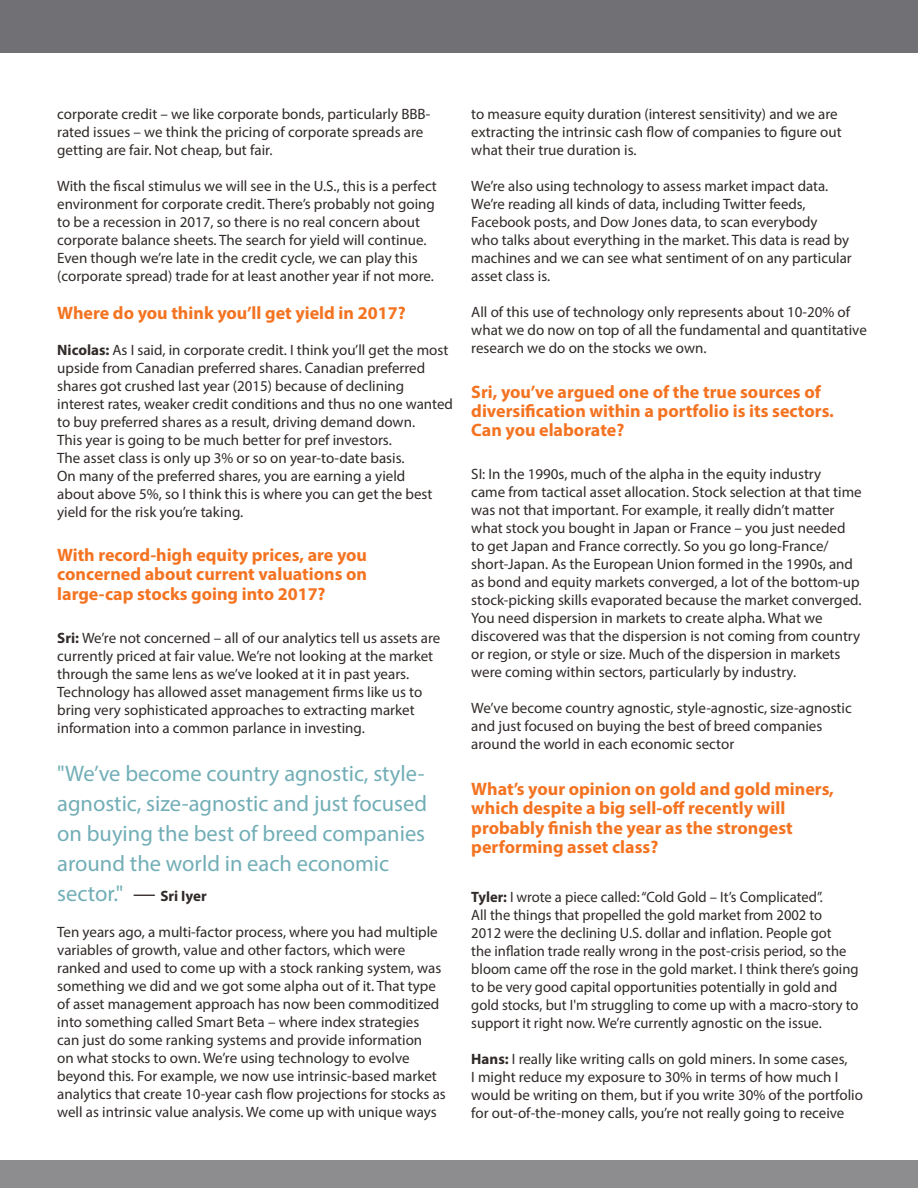
<style>
.page{position:relative;width:918px;height:1188px;background:#fff}
.page>*{position:absolute;margin:0;border:0;box-sizing:border-box;transform-origin:0 0}
.page_headings{font:22.5px/30px "Myriad Pro";color:#72aeb6}
.page_headings-2{font:700 18px/19.5px "Myriad Pro";color:#f47321}
.page_headings-3{font:15px/18px "Myriad Pro";color:#302a28}
.s1{font-weight:700}
.s2{color:#302a28}
.s3{font-weight:700;font-size:15px;color:#302a28}
</style>
<div class="page">
<div style="left:0;top:1161px;width:918px;height:27px;background:#8d8c8f"></div>
<div style="left:0;top:0;width:918px;height:53px;background:#717074"></div>
<p class="page_headings-3" style="left:57px;top:105px;width:375px">corporate credit – we like corporate bonds, particularly BBB&shy;rated issues – we think the pricing of corporate spreads are getting are fair. Not cheap, but fair.</p>
<p class="page_headings-3" style="left:57px;top:177px;width:381px">With the fiscal stimulus we will see in the U.S., this is a perfect environment for corporate credit. There’s probably not going to be a recession in 2017, so there is no real concern about corporate balance sheets. The search for yield will continue.<br>Even though we’re late in the credit cycle, we can play this (corporate spread) trade for at least another year if not more.</p>
<p class="page_headings-2" style="left:57px;top:302px;width:350px">Where do you think you’ll get yield in 2017?</p>
<p class="page_headings-3" style="left:57px;top:340px;width:397px"><span class="s1">Nicolas:</span> As I said, in corporate credit. I think you’ll get the most upside from Canadian preferred shares. Canadian preferred shares got crushed last year (2015) because of declining interest rates, weaker credit conditions and thus no one wanted to buy preferred shares as a result, driving demand down.<br>This year is going to be much better for pref investors.<br>The asset class is only up 3% or so on year-to-date basis.<br>On many of the preferred shares, you are earning a yield<br>about above 5%, so I think this is where you can get the best yield for the risk you’re taking.</p>
<p class="page_headings-2" style="left:57px;top:545px;width:311px;text-align:justify">With record-high equity prices, are you concerned about current valuations on large-cap stocks going into 2017?</p>
<p class="page_headings-3" style="left:57px;top:628px;width:385px"><span class="s1">Sri:</span> We’re not concerned – all of our analytics tell us assets are currently priced at fair value. We’re not looking at the market through the same lens as we’ve looked at it in past years.<br>Technology has allowed asset management firms like us to bring very sophisticated approaches to extracting market information into a common parlance in investing.</p>
<p class="page_headings" style="left:57px;top:758px;width:371px">"We’ve become country agnostic, style&shy;agnostic, size-agnostic and just focused on buying the best of breed companies around the world in each economic sector." <span class="s2">—</span> <span class="s3">Sri Iyer</span></p>
<p class="page_headings-3" style="left:57px;top:922px;width:390px">Ten years ago, a multi-factor process, where you had multiple variables of growth, value and other factors, which were ranked and used to come up with a stock ranking system, was something we did and we got some alpha out of it. That type of asset management approach has now been commoditized into something called Smart Beta – where index strategies<br>can just do some ranking systems and provide information<br>on what stocks to own. We’re using technology to evolve beyond this. For example, we now use intrinsic-based market analytics that create 10-year cash flow projections for stocks as well as intrinsic value analysis. We come up with unique ways</p>
<p class="page_headings-3" style="left:471px;top:105px;width:372px">to measure equity duration (interest sensitivity) and we are extracting the intrinsic cash flow of companies to figure out what their true duration is.</p>
<p class="page_headings-3" style="left:471px;top:177px;width:382px">We’re also using technology to assess market impact data.<br>We’re reading all kinds of data, including Twitter feeds, Facebook posts, and Dow Jones data, to scan everybody<br>who talks about everything in the market. This data is read by machines and we can see what sentiment of on any particular asset class is.</p>
<p class="page_headings-3" style="left:471px;top:303px;width:397px">All of this use of technology only represents about 10-20% of what we do now on top of all the fundamental and quantitative research we do on the stocks we own.</p>
<p class="page_headings-2" style="left:471px;top:381px;width:364px">Sri, you’ve argued one of the true sources of diversification within a portfolio is its sectors.<br>Can you elaborate?</p>
<p class="page_headings-3" style="left:471px;top:465px;width:392px">SI: In the 1990s, much of the alpha in the equity industry<br>came from tactical asset allocation. Stock selection at that time was not that important. For example, it really didn’t matter what stock you bought in Japan or France – you just needed to get Japan and France correctly. So you go long-France/ short-Japan. As the European Union formed in the 1990s, and as bond and equity markets converged, a lot of the bottom-up stock-picking skills evaporated because the market converged.<br>You need dispersion in markets to create alpha. What we discovered was that the dispersion is not coming from country or region, or style or size. Much of the dispersion in markets were coming within sectors, particularly by industry.</p>
<p class="page_headings-3" style="left:471px;top:699px;width:382px">We’ve become country agnostic, style-agnostic, size-agnostic and just focused on buying the best of breed companies around the world in each economic sector</p>
<p class="page_headings-2" style="left:471px;top:779px;width:364px">What’s your opinion on gold and gold miners, which despite a big sell-off recently will probably finish the year as the strongest performing asset class?</p>
<p class="page_headings-3" style="left:471px;top:888px;width:389px"><span class="s1">Tyler:</span> I wrote a piece called: “Cold Gold – It’s Complicated”.<br>All the things that propelled the gold market from 2002 to<br>2012 were the declining U.S. dollar and inflation. People got<br>the inflation trade really wrong in the post-crisis period, so the bloom came off the rose in the gold market. I think there’s going to be very good capital opportunities potentially in gold and gold stocks, but I'm struggling to come up with a macro-story to support it right now. We’re currently agnostic on the issue.</p>
<p class="page_headings-3" style="left:471px;top:1050px;width:393px"><span class="s1">Hans:</span> I really like writing calls on gold miners. In some cases,<br>I might reduce my exposure to 30% in terms of how much I would be writing on them, but if you write 30% of the portfolio for out-of-the-money calls, you’re not really going to receive</p>
</div>
